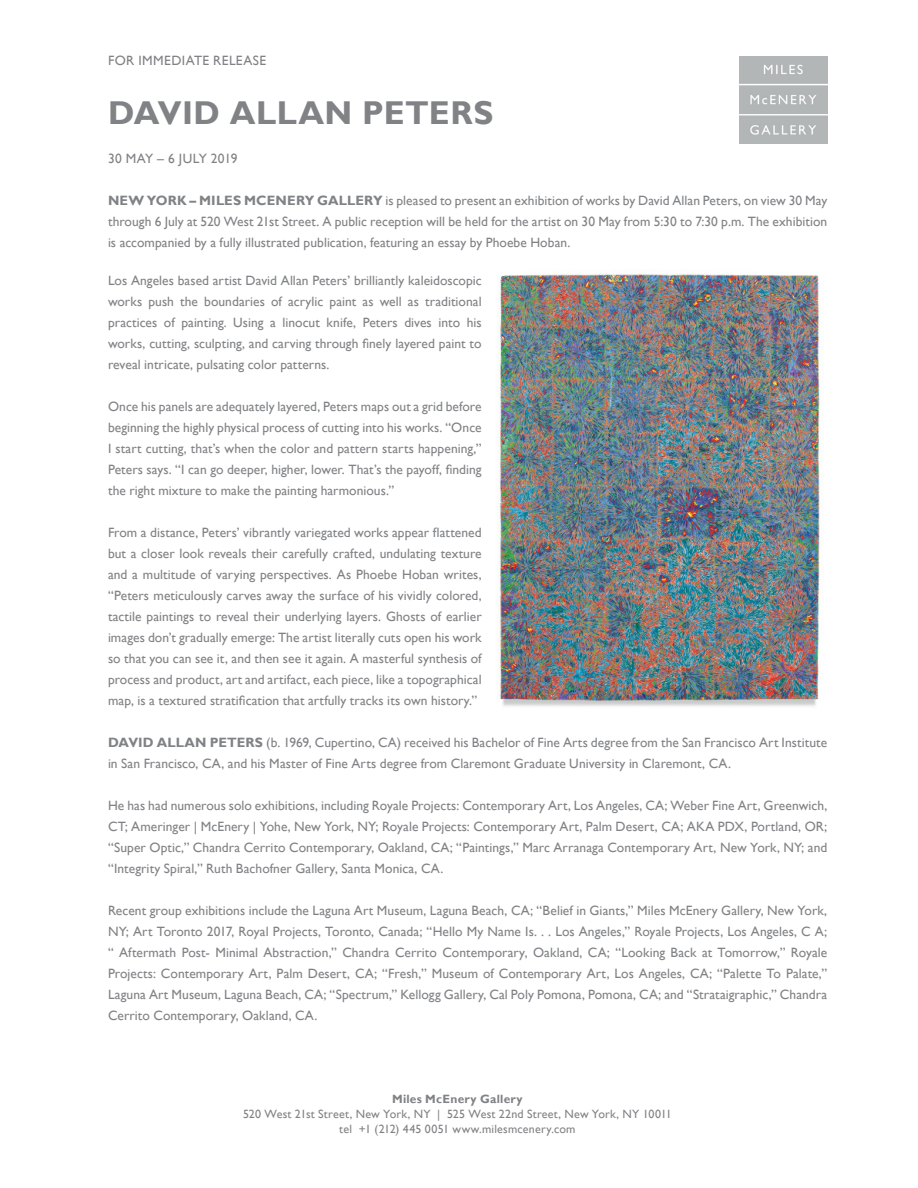
<style>
.page{position:relative;width:918px;height:1188px;background:#fff}
.page>*{position:absolute;margin:0;border:0;box-sizing:border-box;transform-origin:0 0}
.t1{font:700 33px "Gill Sans";letter-spacing:.015em;color:#808285}
.t2{font:13.5px/21px "Gill Sans";letter-spacing:.005em;color:#808285;text-align:justify}
.t3{font:13.5px "Gill Sans";letter-spacing:.03em;color:#808285}
.t4{font:13.5px "Gill Sans";letter-spacing:.025em;color:#808285}
.t5{font:12px "Gill Sans";letter-spacing:.02em;color:#808285}
.t6{font:700 12px "Gill Sans";letter-spacing:.025em;color:#808285}
.s1{font-weight:700}
</style>
<div class="page">
<img style="left:740px;top:56px;width:87px;height:87px">
<img style="left:497px;top:271px;width:327px;height:435px">
<p class="t3" style="left:108px;top:53px;width:160px">FOR IMMEDIATE RELEASE</p>
<p class="t1" style="left:108px;top:93px;width:387px">DAVID ALLAN PETERS</p>
<p class="t4" style="left:108px;top:151px;width:131px">30 MAY – 6 JULY 2019</p>
<p class="t2" style="left:108px;top:190px;width:721px"><span class="s1">NEW YORK – MILES MCENERY GALLERY</span> is pleased to present an exhibition of works by David Allan Peters, on view 30 May through 6 July at 520 West 21st Street. A public reception will be held for the artist on 30 May from 5:30 to 7:30 p.m. The exhibition is accompanied by a fully illustrated publication, featuring an essay by Phoebe Hoban.</p>
<p class="t2" style="left:108px;top:270px;width:375px">Los Angeles based artist David Allan Peters’ brilliantly kaleidoscopic works push the boundaries of acrylic paint as well as traditional practices of painting. Using a linocut knife, Peters dives into his works, cutting, sculpting, and carving through finely layered paint to reveal intricate, pulsating color patterns.</p>
<p class="t2" style="left:108px;top:396px;width:375px">Once his panels are adequately layered, Peters maps out a grid before beginning the highly physical process of cutting into his works. “Once I start cutting, that’s when the color and pattern starts happening,” Peters says. “I can go deeper, higher, lower. That’s the payoff, finding the right mixture to make the painting harmonious.”</p>
<p class="t2" style="left:108px;top:522px;width:375px">From a distance, Peters’ vibrantly variegated works appear flattened but a closer look reveals their carefully crafted, undulating texture and a multitude of varying perspectives. As Phoebe Hoban writes, “Peters meticulously carves away the surface of his vividly colored, tactile paintings to reveal their underlying layers. Ghosts of earlier images don’t gradually emerge: The artist literally cuts open his work so that you can see it, and then see it again. A masterful synthesis of process and product, art and artifact, each piece, like a topographical map, is a textured stratification that artfully tracks its own history.”</p>
<p class="t2" style="left:108px;top:733px;width:721px"><span class="s1">DAVID ALLAN PETERS</span> (b. 1969, Cupertino, CA) received his Bachelor of Fine Arts degree from the San Francisco Art Institute in San Francisco, CA, and his Master of Fine Arts degree from Claremont Graduate University in Claremont, CA.</p>
<p class="t2" style="left:108px;top:796px;width:721px">He has had numerous solo exhibitions, including Royale Projects: Contemporary Art, Los Angeles, CA; Weber Fine Art, Greenwich, CT; Ameringer | McEnery | Yohe, New York, NY; Royale Projects: Contemporary Art, Palm Desert, CA; AKA PDX, Portland, OR; “Super Optic,” Chandra Cerrito Contemporary, Oakland, CA; “Paintings,” Marc Arranaga Contemporary Art, New York, NY; and “Integrity Spiral,” Ruth Bachofner Gallery, Santa Monica, CA.</p>
<p class="t2" style="left:108px;top:901px;width:721px">Recent group exhibitions include the Laguna Art Museum, Laguna Beach, CA; “Belief in Giants,” Miles McEnery Gallery, New York, NY; Art Toronto 2017, Royal Projects, Toronto, Canada; “Hello My Name Is. . . Los Angeles,” Royale Projects, Los Angeles, C A; “ Aftermath Post- Minimal Abstraction,” Chandra Cerrito Contemporary, Oakland, CA; “Looking Back at Tomorrow,” Royale Projects: Contemporary Art, Palm Desert, CA; “Fresh,” Museum of Contemporary Art, Los Angeles, CA; “Palette To Palate,” Laguna Art Museum, Laguna Beach, CA; “Spectrum,” Kellogg Gallery, Cal Poly Pomona, Pomona, CA; and “Strataigraphic,” Chandra Cerrito Contemporary, Oakland, CA.</p>
<p class="t6" style="left:392px;top:1092px;width:132px">Miles McEnery Gallery</p>
<p class="t5" style="left:243px;top:1107px;width:430px">520 West 21st Street, New York, NY | 525 West 22nd Street, New York, NY 10011</p>
<p class="t5" style="left:339px;top:1122px;width:238px">tel +1 (212) 445 0051 www.milesmcenery.com</p>
</div>
